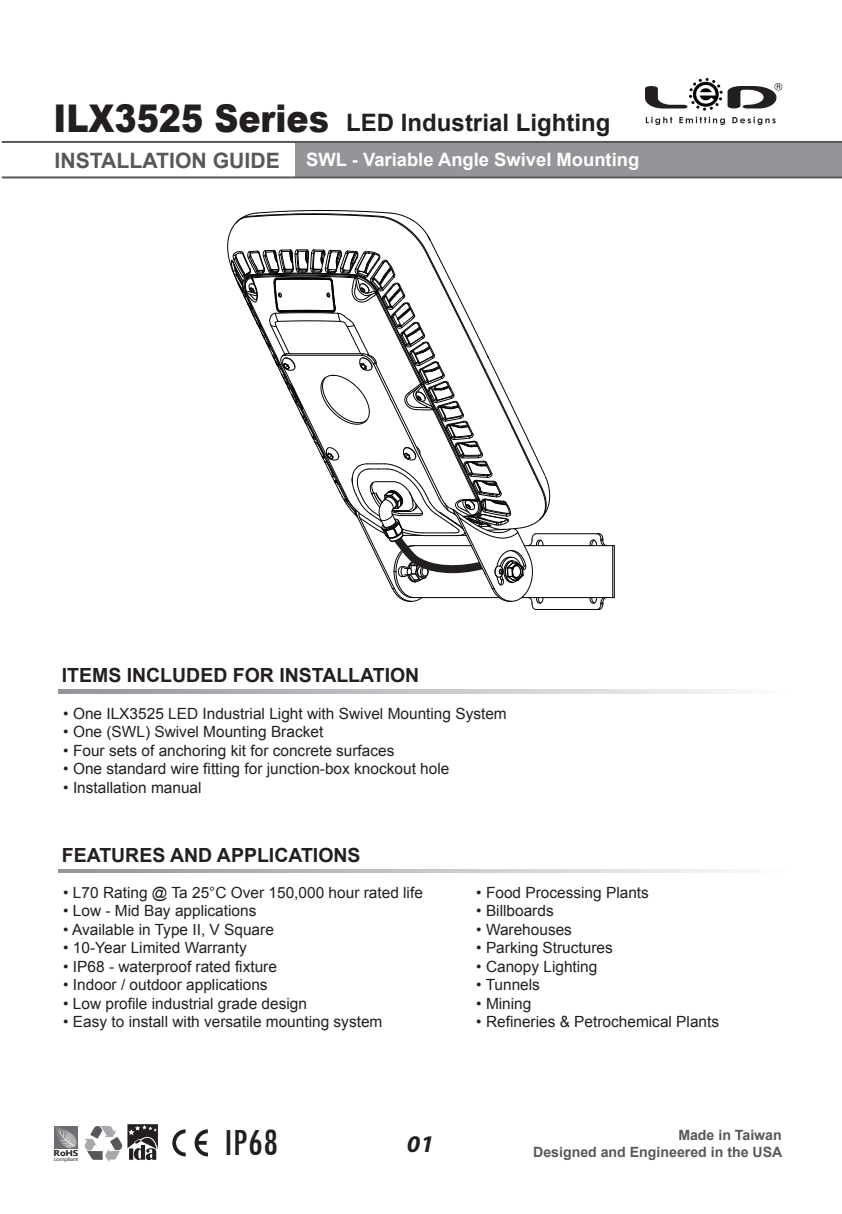
<style>
.page{position:relative;width:842px;height:1214px;background:#fff}
.page>*{position:absolute;margin:0;border:0;box-sizing:border-box;transform-origin:0 0}
.t1{font:condensed 39.8px "Tw Cen";color:#231f20;scale:1.04 1}
.t2{font:700 24px "Arial";color:#231f20}
.t3{font:italic 700 24px "Myriad Pro";color:#231f20;scale:1.04 1}
.t4{font:700 21.2px "Arial";color:#57585a}
.t5{font:700 19.4px "Arial";color:#231f20}
.t6{font:700 18.4px "Arial";color:#fff}
.t7{font:15.4px "Arial";color:#231f20}
.t8{font:700 14.2px/17px "Arial";color:#57585a;text-align:right}
.t9{font:700 8.6px "Khmer UI";color:#231f20;scale:1.08 1}
.t10{font:700 8.4px "Khmer UI";color:#231f20;scale:1.18 1}
.t11{font:5.2px "Khmer UI";letter-spacing:-.04em;color:#231f20;scale:1.15 1}
.s1{font-weight:900;font-size:38.2px}
</style>
<div class="page">
<div style="left:296px;top:142px;width:546px;height:35px;background:#939598"></div>
<hr style="left:2px;top:141px;width:840px;height:2px;background:#57585a">
<hr style="left:2px;top:176px;width:840px;height:2px;background:#57585a">
<svg style="left:59px;top:869px;width:674px;height:3px;background:#c2c3c6"></svg>
<svg style="left:59px;top:690px;width:674px;height:3px;background:#c2c3c6"></svg>
<svg style="left:54px;top:1126px;width:24px;height:22px"></svg>
<svg style="left:55px;top:1126px;width:22px;height:21px"></svg>
<svg style="left:172px;top:1129px;width:36px;height:27px"></svg>
<svg style="left:84px;top:1124px;width:74px;height:37px"></svg>
<svg style="left:645px;top:78px;width:137px;height:33px"></svg>
<svg style="left:646px;top:117px;width:26px;height:8px"></svg>
<svg style="left:679px;top:117px;width:46px;height:8px"></svg>
<svg style="left:732px;top:117px;width:44px;height:8px"></svg>
<hr style="left:614px;top:545px;width:1px;height:52px;background:#030303">
<hr style="left:524px;top:545px;width:89px;height:1px;background:#030303">
<hr style="left:612px;top:545px;width:1px;height:52px;background:#030303">
<hr style="left:522px;top:597px;width:91px;height:1px;background:#030303">
<hr style="left:536px;top:609px;width:61px;height:1px;background:#030303">
<hr style="left:536px;top:533px;width:61px;height:1px;background:#030303">
<svg style="left:589px;top:597px;width:18px;height:13px"></svg>
<svg style="left:589px;top:533px;width:17px;height:13px"></svg>
<svg style="left:227px;top:210px;width:323px;height:400px"></svg>
<h2 class="t2" style="left:53px;top:107px;width:558px"><span class="s1">ILX3525 Series</span> LED Industrial Lighting</h2>
<h3 class="t4" style="left:54px;top:146px;width:227px">INSTALLATION GUIDE</h3>
<p class="t6" style="left:306px;top:148px;width:335px">SWL - Variable Angle Swivel Mounting</p>
<p class="t5" style="left:62px;top:662px;width:359px">ITEMS INCLUDED FOR INSTALLATION</p>
<p class="t7" style="left:63px;top:703px;width:445px">• One ILX3525 LED Industrial Light with Swivel Mounting System</p>
<p class="t7" style="left:63px;top:721px;width:261px">• One (SWL) Swivel Mounting Bracket</p>
<p class="t7" style="left:63px;top:740px;width:333px">• Four sets of anchoring kit for concrete surfaces</p>
<p class="t7" style="left:63px;top:758px;width:388px">• One standard wire fitting for junction-box knockout hole</p>
<p class="t7" style="left:63px;top:777px;width:140px">• Installation manual</p>
<p class="t5" style="left:62px;top:841px;width:300px">FEATURES AND APPLICATIONS</p>
<p class="t7" style="left:63px;top:882px;width:361px">• L70 Rating @ Ta 25°C Over 150,000 hour rated life</p>
<p class="t7" style="left:63px;top:900px;width:195px">• Low - Mid Bay applications</p>
<p class="t7" style="left:63px;top:919px;width:212px">• Available in Type II, V Square</p>
<p class="t7" style="left:63px;top:937px;width:185px">• 10-Year Limited Warranty</p>
<p class="t7" style="left:63px;top:956px;width:215px">• IP68 - waterproof rated fixture</p>
<p class="t7" style="left:63px;top:974px;width:206px">• Indoor / outdoor applications</p>
<p class="t7" style="left:63px;top:993px;width:245px">• Low profile industrial grade design</p>
<p class="t7" style="left:63px;top:1011px;width:321px">• Easy to install with versatile mounting system</p>
<p class="t10" style="left:54px;top:1148px;width:23px">R HS</p>
<p class="t9" style="left:60px;top:1147px;width:7px">o</p>
<p class="t11" style="left:54px;top:1155px;width:23px">compliant</p>
<h1 class="t1" style="left:223px;top:1118px;width:54px">IP68</h1>
<h2 class="t3" style="left:407px;top:1127px;width:27px">01</h2>
<p class="t7" style="left:476px;top:882px;width:174px">• Food Processing Plants</p>
<p class="t7" style="left:476px;top:900px;width:79px">• Billboards</p>
<p class="t7" style="left:476px;top:919px;width:97px">• Warehouses</p>
<p class="t7" style="left:476px;top:937px;width:138px">• Parking Structures</p>
<p class="t7" style="left:476px;top:956px;width:123px">• Canopy Lighting</p>
<p class="t7" style="left:476px;top:974px;width:65px">• Tunnels</p>
<p class="t7" style="left:476px;top:993px;width:57px">• Mining</p>
<p class="t7" style="left:476px;top:1011px;width:244px">• Refineries &amp; Petrochemical Plants</p>
<p class="t8" style="left:533px;top:1126px;width:251px">Made in Taiwan<br>Designed and Engineered in the USA</p>
</div>
